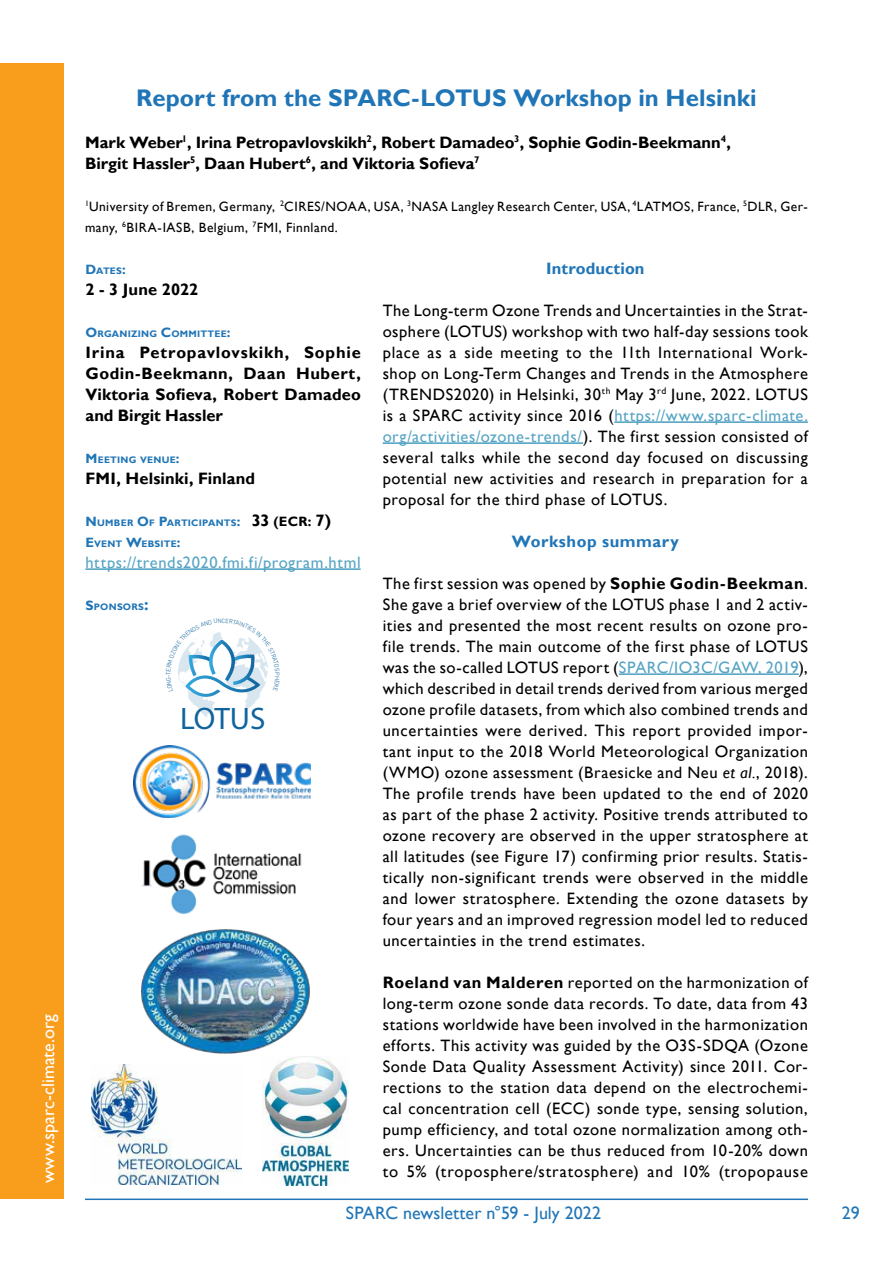
<style>
.page{position:relative;width:893px;height:1263px;background:#fff}
.page>*{position:absolute;margin:0;border:0;box-sizing:border-box;transform-origin:0 0}
.t1{font:31.2px "Avenir Next";letter-spacing:-.01em;color:#10649e}
.t2{font:700 24px "Gill Sans";color:#2075b7}
.t3{font:18px "Gill Sans";color:#2075b7}
.t4{font:18px "Gill Sans";color:#fff}
.t5{font:16.5px/21px "Gill Sans";letter-spacing:.04em;color:#000;text-align:justify}
.t6{font:700 16.5px/21px "Gill Sans";letter-spacing:.005em;color:#000;text-align:justify}
.t7{font:16.5px "Gill Sans";letter-spacing:.035em;color:#57a5c4}
.t8{font:700 16.5px "Gill Sans";letter-spacing:.025em;color:#2075b7}
.t9{font:700 16.5px "Gill Sans";letter-spacing:.005em;color:#2075b7}
.t10{font:13.5px/21px "Gill Sans";letter-spacing:.035em;color:#000}
.t11{font:700 9.45px "Gill Sans";letter-spacing:.025em;color:#2075b7}
.s1{color:#57a5c4}
.s2{font-weight:700}
.s3{font-style:italic}
.s4{font-size:13.5px}
.s5{font-size:16.5px;color:#000}
.s6{font-size:13.5px;color:#000}
.s7{font-size:16.5px}
</style>
<div class="page">
<div style="left:0;top:64px;width:64px;height:1135px;background:#f99d1c"></div>
<hr style="left:85px;top:1198px;width:723px;height:2px;background:#2075b7">
<hr style="left:85px;top:569px;width:276px;height:1px;background:#57a5c4">
<hr style="left:614px;top:422px;width:194px;height:1px;background:#57a5c4">
<hr style="left:383px;top:443px;width:200px;height:1px;background:#57a5c4">
<hr style="left:619px;top:674px;width:180px;height:1px;background:#57a5c4">
<img style="left:91px;top:1064px;width:151px;height:120px">
<img style="left:263px;top:1056px;width:86px;height:129px">
<img style="left:142px;top:834px;width:160px;height:80px">
<img style="left:141px;top:929px;width:169px;height:125px">
<img style="left:134px;top:745px;width:176px;height:73px">
<svg style="left:178px;top:632px;width:90px;height:85px"></svg>
<p class="t4" style="left:38px;top:1183px;width:171px;rotate:-90deg">www.sparc-climate.org</p>
<h2 class="t2" style="left:136px;top:83px;width:622px">Report from the SPARC-LOTUS Workshop in Helsinki</h2>
<p class="t6" style="left:85px;top:132px;width:647px">Mark Weber<sup>1</sup>, Irina Petropavlovskikh<sup>2</sup>, Robert Damadeo<sup>3</sup>, Sophie Godin-Beekmann<sup>4</sup>,<br>Birgit Hassler<sup>5</sup>, Daan Hubert<sup>6</sup>, and Viktoria Sofieva<sup>7</sup></p>
<p class="t10" style="left:85px;top:196px;width:724px"><sup>1</sup>University of Bremen, Germany, <sup>2</sup>CIRES/NOAA, USA, <sup>3</sup>NASA Langley Research Center, USA, <sup>4</sup>LATMOS, France, <sup>5</sup>DLR, Ger&shy;many, <sup>6</sup>BIRA-IASB, Belgium, <sup>7</sup>FMI, Finnland.</p>
<p class="t9" style="left:546px;top:258px;width:100px">Introduction</p>
<p class="t5" style="left:383px;top:300px;width:427px">The Long-term Ozone Trends and Uncertainties in the Strat&shy;osphere (LOTUS) workshop with two half-day sessions took place as a side meeting to the 11th International Work&shy;shop on Long-Term Changes and Trends in the Atmosphere (TRENDS2020) in Helsinki, 30<sup>th</sup> May 3<sup>rd</sup> June, 2022. LOTUS is a SPARC activity since 2016 (<span class="s1">https://www.sparc-climate. org/activities/ozone-trends/</span>). The first session consisted of several talks while the second day focused on discussing potential new activities and research in preparation for a proposal for the third phase of LOTUS.</p>
<p class="t8" style="left:512px;top:531px;width:168px">Workshop summary</p>
<p class="t5" style="left:383px;top:573px;width:427px">The first session was opened by <span class="s2">Sophie Godin-Beekman</span>.<br>She gave a brief overview of the LOTUS phase 1 and 2 activ&shy;ities and presented the most recent results on ozone pro&shy;file trends. The main outcome of the first phase of LOTUS was the so-called LOTUS report (<span class="s1">SPARC/IO3C/GAW, 2019</span>), which described in detail trends derived from various merged ozone profile datasets, from which also combined trends and uncertainties were derived. This report provided impor&shy;tant input to the 2018 World Meteorological Organization (WMO) ozone assessment (Braesicke and Neu <span class="s3">et al.</span>, 2018).<br>The profile trends have been updated to the end of 2020 as part of the phase 2 activity. Positive trends attributed to ozone recovery are observed in the upper stratosphere at all latitudes (see Figure 17) confirming prior results. Statis&shy;tically non-significant trends were observed in the middle and lower stratosphere. Extending the ozone datasets by four years and an improved regression model led to reduced uncertainties in the trend estimates.</p>
<p class="t5" style="left:383px;top:972px;width:427px"><span class="s2">Roeland van Malderen</span> reported on the harmonization of long-term ozone sonde data records. To date, data from 43 stations worldwide have been involved in the harmonization efforts. This activity was guided by the O3S-SDQA (Ozone Sonde Data Quality Assessment Activity) since 2011. Cor&shy;rections to the station data depend on the electrochemi&shy;cal concentration cell (ECC) sonde type, sensing solution, pump efficiency, and total ozone normalization among oth&shy;ers. Uncertainties can be thus reduced from 10-20% down to 5% (troposphere/stratosphere) and 10% (tropopause</p>
<p class="t11" style="left:85px;top:265px;width:42px"><span class="s4">D</span>ATES<span class="s4">:</span></p>
<p class="t6" style="left:85px;top:279px;width:114px">2 - 3 June 2022</p>
<p class="t11" style="left:85px;top:328px;width:147px"><span class="s4">O</span>RGANIZING <span class="s4">C</span>OMMITTEE<span class="s4">:</span></p>
<p class="t6" style="left:85px;top:342px;width:277px">Irina Petropavlovskikh, Sophie Godin-Beekmann, Daan Hubert, Viktoria Sofieva, Robert Damadeo and Birgit Hassler</p>
<p class="t11" style="left:85px;top:454px;width:96px"><span class="s4">M</span> EETING VENUE<span class="s4">:</span></p>
<p class="t6" style="left:85px;top:468px;width:171px">FMI, Helsinki, Finland</p>
<p class="t11" style="left:85px;top:517px;width:247px"><span class="s4">N</span> UMBER <span class="s4">O</span>F <span class="s4">P</span>ARTICIPANTS<span class="s4">:</span> <span class="s5">33</span> <span class="s6">(ECR:</span> <span class="s5">7)</span></p>
<p class="t11" style="left:85px;top:538px;width:97px"><span class="s4">E</span>VENT <span class="s4">W</span>EBSITE<span class="s4">:</span></p>
<p class="t7" style="left:85px;top:553px;width:277px">https://trends2020.fmi.fi/program.html</p>
<p class="t11" style="left:85px;top:601px;width:65px"><span class="s4">S</span>PONSORS<span class="s7">:</span></p>
<h1 class="t1" style="left:180px;top:699px;width:87px">LOTUS</h1>
<p class="t3" style="left:346px;top:1202px;width:257px">SPARC newsletter n°59 - July 2022</p>
<p class="t3" style="left:842px;top:1202px;width:19px">29</p>
</div>
